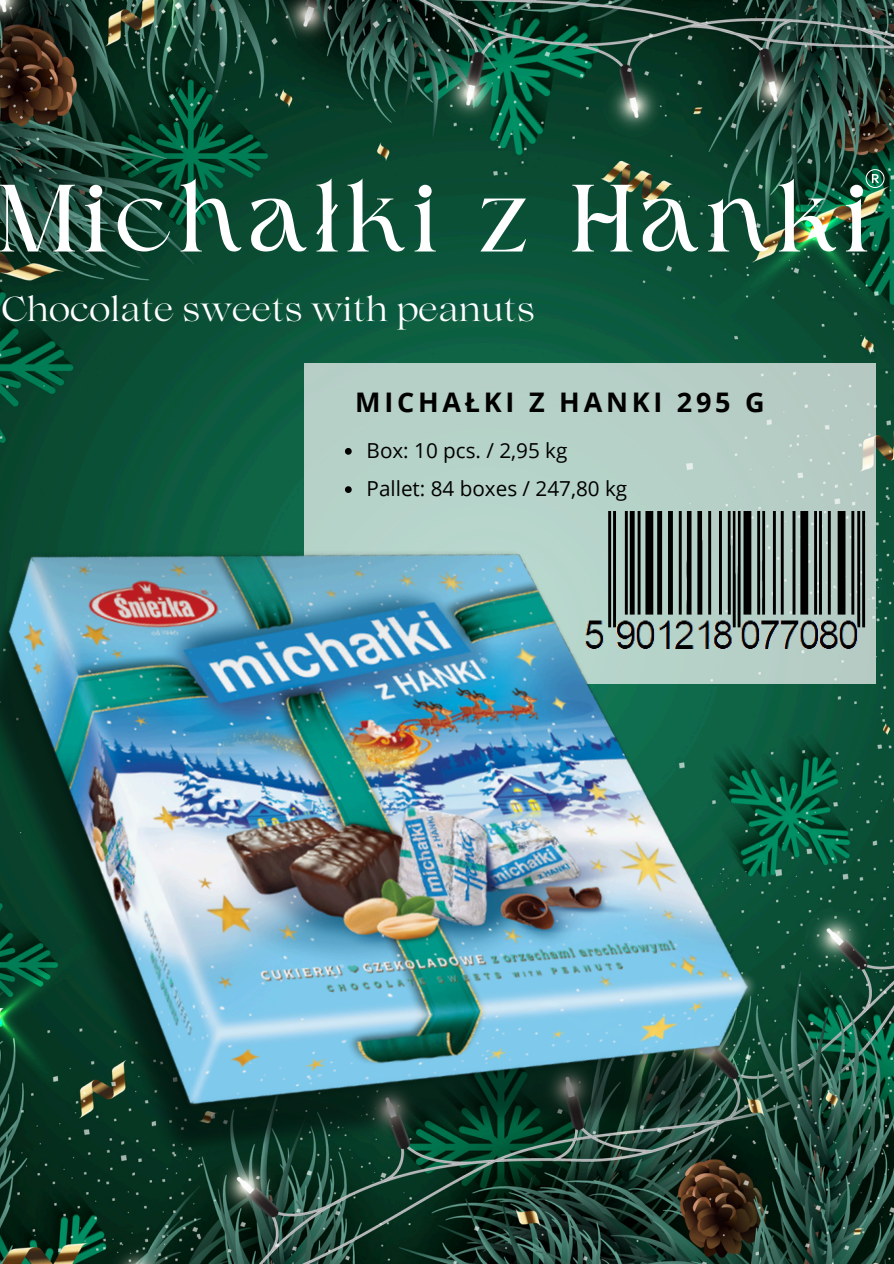
<style>
.page{position:relative;width:894px;height:1264px;background:#fff}
.page>*{position:absolute;margin:0;border:0;box-sizing:border-box;transform-origin:0 0}
.t1{font:97.5px "Higuen";letter-spacing:.075em;color:#fff}
.t2{font:34.5px "Lovelace";color:#fff}
.t3{font:700 27px "Open Sans";letter-spacing:.14em;color:#000}
.t4{font:20.7px "Open Sans";color:#000}
</style>
<div class="page">
<img style="left:0;top:0;width:893px;height:387px">
<div style="left:304px;top:363px;width:570px;height:320px;background:#b6cec7"></div>
<img style="left:0;top:387px;width:893px;height:876px">
<svg style="left:345px;top:448px;width:6px;height:6px"></svg>
<svg style="left:345px;top:486px;width:6px;height:7px"></svg>
<svg style="left:865px;top:169px;width:19px;height:19px"></svg>
<img style="left:567px;top:511px;width:303px;height:137px">
<p class="t1" style="left:0;top:178px;width:870px">Michałki z Hanki</p>
<h2 class="t2" style="left:1px;top:296px;width:535px">Chocolate sweets with peanuts</h2>
<p class="t3" style="left:355px;top:383px;width:411px">MICHAŁKI Z HANKI 295 G</p>
<h3 class="t4" style="left:366px;top:436px;width:202px">Box: 10 pcs. / 2,95 kg</h3>
<p class="t4" style="left:366px;top:474px;width:262px">Pallet: 84 boxes / 247,80 kg</p>
</div>
